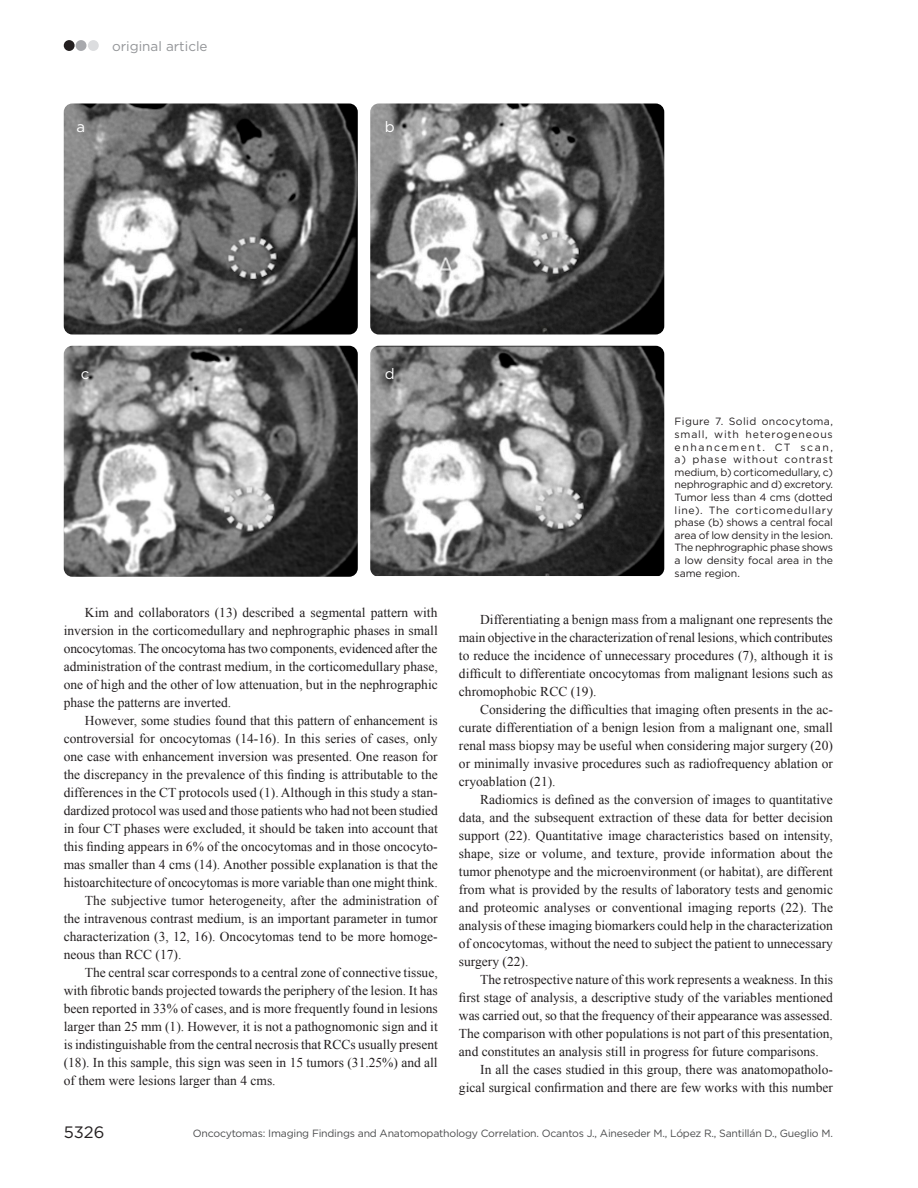
<style>
.page{position:relative;width:918px;height:1188px;background:#fff}
.page>*{position:absolute;margin:0;border:0;box-sizing:border-box;transform-origin:0 0}
.t1{font:16.5px "Gotham";color:#231f20}
._02_subtitulo_nivel{font:15px "Gotham";color:#fff}
._01_Normal_cuerpo_de{font:13.5px/18px "Times New Roman";color:#231f20;text-align:justify}
.t2{font:13.5px "Gotham";color:#939598}
.pie_de_foto_nuevo{font:10.5px/12.6px "Gotham";letter-spacing:-.01em;color:#231f20;text-align:justify}
.t3{font:10.5px "Gotham";letter-spacing:-.02em;color:#4b4c4d}
</style>
<div class="page">
<div style="left:64px;top:40px;width:11px;height:11px;background:#231f20;border-radius:50%"></div>
<div style="left:76px;top:40px;width:10px;height:11px;background:#a8a9ad;border-radius:50%"></div>
<div style="left:88px;top:40px;width:11px;height:11px;background:#dcdddf;border-radius:50%"></div>
<img style="left:64px;top:104px;width:294px;height:230px">
<img style="left:64px;top:346px;width:294px;height:231px">
<img style="left:370px;top:104px;width:294px;height:230px">
<img style="left:370px;top:346px;width:294px;height:230px">
<p class="t2" style="left:112px;top:37px;width:97px">original article</p>
<p class="_02_subtitulo_nivel" style="left:77px;top:117px;width:10px">a</p>
<p class="_02_subtitulo_nivel" style="left:385px;top:117px;width:11px">b</p>
<p class="_02_subtitulo_nivel" style="left:81px;top:365px;width:10px">c</p>
<p class="_02_subtitulo_nivel" style="left:385px;top:365px;width:11px">d</p>
<p class="_01_Normal_cuerpo_de" style="left:64px;top:603px;width:376px;text-indent:21px">Kim and collaborators (13) described a segmental pattern with inversion in the corticomedullary and nephrographic phases in small oncocytomas. The oncocytoma has two components, evidenced after the administration of the contrast medium, in the corticomedullary phase, one of high and the other of low attenuation, but in the nephrographic phase the patterns are inverted.</p>
<p class="_01_Normal_cuerpo_de" style="left:64px;top:711px;width:376px;text-indent:21px">However, some studies found that this pattern of enhancement is controversial for oncocytomas (14-16). In this series of cases, only one case with enhancement inversion was presented. One reason for the discrepancy in the prevalence of this finding is attributable to the differences in the CT protocols used (1). Although in this study a stan&shy;dardized protocol was used and those patients who had not been studied in four CT phases were excluded, it should be taken into account that this finding appears in 6% of the oncocytomas and in those oncocyto&shy;mas smaller than 4 cms (14). Another possible explanation is that the histoarchitecture of oncocytomas is more variable than one might think.</p>
<p class="_01_Normal_cuerpo_de" style="left:64px;top:891px;width:376px;text-indent:21px">The subjective tumor heterogeneity, after the administration of the intravenous contrast medium, is an important parameter in tumor characterization (3, 12, 16). Oncocytomas tend to be more homoge&shy;neous than RCC (17).</p>
<p class="_01_Normal_cuerpo_de" style="left:64px;top:963px;width:376px;text-indent:21px">The central scar corresponds to a central zone of connective tissue, with fibrotic bands projected towards the periphery of the lesion. It has been reported in 33% of cases, and is more frequently found in lesions larger than 25 mm (1). However, it is not a pathognomonic sign and it is indistinguishable from the central necrosis that RCCs usually present (18). In this sample, this sign was seen in 15 tumors (31.25%) and all of them were lesions larger than 4 cms.</p>
<p class="pie_de_foto_nuevo" style="left:675px;top:415px;width:160px">Figure 7. Solid oncocytoma, small, with heterogeneous enhancement. CT scan, a) phase without contrast medium, b) corticomedullary, c) nephrographic and d) excretory.<br>Tumor less than 4 cms (dotted line). The corticomedullary phase (b) shows a central focal area of low density in the lesion.<br>The nephrographic phase shows a low density focal area in the same region.</p>
<p class="_01_Normal_cuerpo_de" style="left:459px;top:611px;width:376px;text-indent:21px">Differentiating a benign mass from a malignant one represents the main objective in the characterization of renal lesions, which contributes to reduce the incidence of unnecessary procedures (7), although it is difficult to differentiate oncocytomas from malignant lesions such as chromophobic RCC (19).</p>
<p class="_01_Normal_cuerpo_de" style="left:459px;top:701px;width:376px;text-indent:21px">Considering the difficulties that imaging often presents in the ac&shy;curate differentiation of a benign lesion from a malignant one, small renal mass biopsy may be useful when considering major surgery (20) or minimally invasive procedures such as radiofrequency ablation or cryoablation (21).</p>
<p class="_01_Normal_cuerpo_de" style="left:459px;top:791px;width:376px;text-indent:21px">Radiomics is defined as the conversion of images to quantitative data, and the subsequent extraction of these data for better decision support (22). Quantitative image characteristics based on intensity, shape, size or volume, and texture, provide information about the tumor phenotype and the microenvironment (or habitat), are different from what is provided by the results of laboratory tests and genomic and proteomic analyses or conventional imaging reports (22). The analysis of these imaging biomarkers could help in the characterization of oncocytomas, without the need to subject the patient to unnecessary surgery (22).</p>
<p class="_01_Normal_cuerpo_de" style="left:459px;top:971px;width:376px;text-indent:21px">The retrospective nature of this work represents a weakness. In this first stage of analysis, a descriptive study of the variables mentioned was carried out, so that the frequency of their appearance was assessed.<br>The comparison with other populations is not part of this presentation, and constitutes an analysis still in progress for future comparisons.</p>
<p class="_01_Normal_cuerpo_de" style="left:459px;top:1061px;width:376px;text-align:right">In all the cases studied in this group, there was anatomopatholo&shy;gical surgical confirmation and there are few works with this number</p>
<p class="t1" style="left:64px;top:1122px;width:42px">5326</p>
<p class="t3" style="left:193px;top:1126px;width:642px">Oncocytomas: Imaging Findings and Anatomopathology Correlation. Ocantos J., Aineseder M., López R., Santillán D., Gueglio M.</p>
</div>
